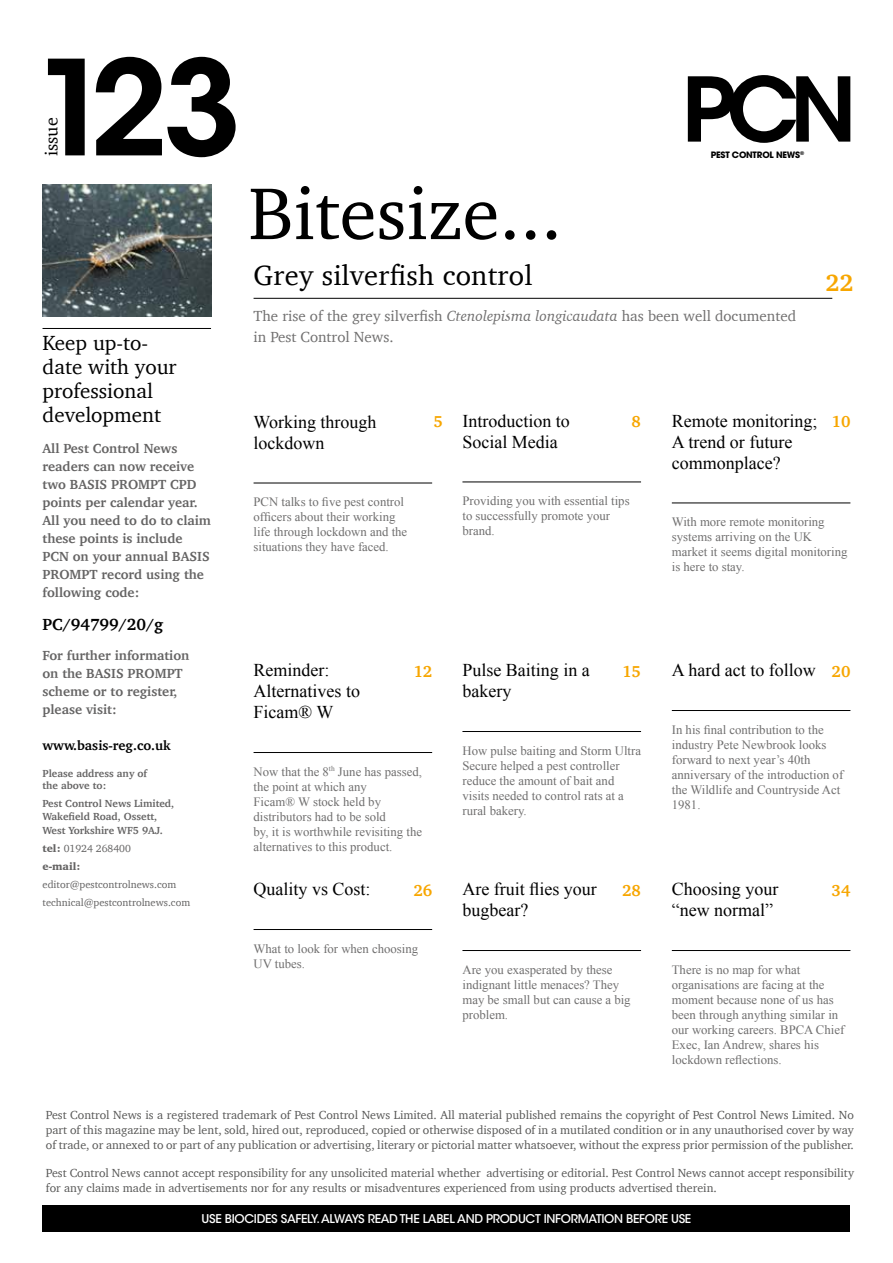
<style>
.page{position:relative;width:893px;height:1263px;background:#fff}
.page>*{position:absolute;margin:0;border:0;box-sizing:border-box;transform-origin:0 0}
.t1{font:600 130.8px "ITC Avant Garde Std";color:#000}
.t2{font:600 88.2px "ITC Avant Garde Std";color:#000}
.t3{font:75px "Charter";color:#000}
.t4{font:28.5px "Charter";letter-spacing:.01em;color:#000}
.t5{font:700 24px "Charter";color:#f7a600}
.t6{font:21px/24px "Charter";color:#000}
.t7{font:18px/21px "Times New Roman";color:#000}
.t8{font:18px "Charter";color:#000}
.t9{font:700 16.5px "Charter";color:#000}
.t10{font:700 16.2px "Charter";color:#f7a600}
.t11{font:15px/21px "Charter";color:#706f6f}
.t12{font:700 13.5px/18px "Charter";color:#646363}
.t13{font:700 13.5px "Charter";color:#000}
.t14{font:12.75px/15px "Times New Roman";color:#706f6f}
.t15{font:12px/15px "Charter";color:#575756;text-align:justify}
.t16{font:500 12px "ITC Avant Garde Std";letter-spacing:-.025em;color:#fff}
.t17{font:700 10.5px/13.5px "Charter";color:#646363}
.t18{font:10.5px/18px "Charter";color:#646363}
.t19{font:900 10.5px/18px "Charter";color:#646363}
.t20{font:700 8.7px "ITC Avant Garde Pro";letter-spacing:-.025em;color:#000}
.s1{font-weight:400}
.s2{font-style:italic}
</style>
<div class="page">
<img style="left:43px;top:185px;width:168px;height:132px">
<div style="left:43px;top:1205px;width:807px;height:27px;background:#000"></div>
<hr style="left:43px;top:328px;width:168px;height:1px;background:#000">
<hr style="left:254px;top:483px;width:178px;height:1px;background:#000">
<hr style="left:254px;top:929px;width:178px;height:1px;background:#000">
<hr style="left:462px;top:482px;width:179px;height:1px;background:#000">
<hr style="left:462px;top:731px;width:179px;height:1px;background:#000">
<hr style="left:462px;top:950px;width:179px;height:1px;background:#000">
<hr style="left:672px;top:503px;width:178px;height:1px;background:#000">
<hr style="left:672px;top:710px;width:178px;height:1px;background:#000">
<hr style="left:254px;top:752px;width:178px;height:1px;background:#000">
<hr style="left:672px;top:950px;width:178px;height:1px;background:#000">
<hr style="left:254px;top:298px;width:578px;height:1px;background:#000">
<h1 class="t1" style="left:34px;top:25px;width:209px">123</h1>
<h3 class="t8" style="left:36px;top:156px;width:40px;rotate:-90deg">issue</h3>
<h3 class="t6" style="left:43px;top:330px;width:136px">Keep up-to&shy;date with your professional development</h3>
<p class="t12" style="left:43px;top:439px;width:170px">All Pest Control News readers can now receive two BASIS PROMPT CPD points per calendar year.<br>All you need to do to claim these points is include<br>PCN on your annual BASIS<br>PROMPT record using the following code:</p>
<p class="t9" style="left:43px;top:610px;width:122px">PC/94799/20/g</p>
<p class="t12" style="left:43px;top:646px;width:148px">For further information on the BASIS PROMPT scheme or to register, please visit:</p>
<p class="t13" style="left:43px;top:734px;width:130px">www.basis-reg.co.uk</p>
<p class="t17" style="left:43px;top:767px;width:106px;line-height:12px">Please address any of the above to:</p>
<p class="t17" style="left:43px;top:796px;width:133px">Pest Control News Limited,<br>Wakefield Road, Ossett,<br>West Yorkshire WF5 9AJ.</p>
<p class="t19" style="left:43px;top:839px;width:90px">tel: <span class="s1">01924 268400 </span>e-mail:</p>
<p class="t18" style="left:43px;top:875px;width:149px">editor@pestcontrolnews.com technical@pestcontrolnews.com</p>
<h3 class="t3" style="left:248px;top:149px;width:315px">Bitesize...</h3>
<h2 class="t2" style="left:682px;top:54px;width:176px">PCN</h2>
<p class="t20" style="left:711px;top:149px;width:95px">PEST CONTROL NEWS<sup>®</sup></p>
<h3 class="t4" style="left:254px;top:251px;width:280px">Grey silverfish control</h3>
<p class="t11" style="left:254px;top:305px;width:544px">The rise of the grey silverfish <span class="s2">Ctenolepisma longicaudata</span> has been well documented in Pest Control News.</p>
<h3 class="t5" style="left:825px;top:262px;width:29px">22</h3>
<h3 class="t7" style="left:254px;top:411px;width:125px">Working through lockdown</h3>
<p class="t10" style="left:433px;top:407px;width:11px">5</p>
<h3 class="t7" style="left:462px;top:410px;width:109px">Introduction to<br>Social Media</h3>
<p class="t10" style="left:632px;top:407px;width:11px">8</p>
<h3 class="t7" style="left:672px;top:410px;width:147px">Remote monitoring;<br>A trend or future commonplace?</h3>
<p class="t10" style="left:832px;top:407px;width:20px">10</p>
<p class="t14" style="left:254px;top:494px;width:155px">PCN talks to five pest control officers about their working life through lockdown and the situations they have faced.</p>
<p class="t14" style="left:462px;top:493px;width:169px">Providing you with essential tips to successfully promote your brand.</p>
<p class="t14" style="left:672px;top:514px;width:177px">With more remote monitoring systems arriving on the UK market it seems digital monitoring is here to stay.</p>
<h3 class="t7" style="left:254px;top:660px;width:108px">Reminder:<br>Alternatives to<br>Ficam® W</h3>
<p class="t10" style="left:413px;top:657px;width:20px">12</p>
<p class="t14" style="left:254px;top:764px;width:170px">Now that the 8<sup>th</sup> June has passed, the point at which any<br>Ficam® W stock held by distributors had to be sold<br>by, it is worthwhile revisiting the alternatives to this product.</p>
<h3 class="t7" style="left:254px;top:879px;width:119px">Quality vs Cost:</h3>
<p class="t10" style="left:413px;top:876px;width:20px">26</p>
<p class="t14" style="left:254px;top:941px;width:166px">What to look for when choosing<br>UV tubes.</p>
<h3 class="t7" style="left:462px;top:660px;width:129px">Pulse Baiting in a bakery</h3>
<p class="t10" style="left:622px;top:657px;width:20px">15</p>
<p class="t14" style="left:462px;top:743px;width:180px">How pulse baiting and Storm Ultra<br>Secure helped a pest controller reduce the amount of bait and visits needed to control rats at a rural bakery.</p>
<h3 class="t7" style="left:462px;top:879px;width:136px">Are fruit flies your bugbear?</h3>
<p class="t10" style="left:622px;top:876px;width:20px">28</p>
<p class="t14" style="left:462px;top:962px;width:170px">Are you exasperated by these indignant little menaces? They may be small but can cause a big problem.</p>
<h3 class="t7" style="left:672px;top:660px;width:145px">A hard act to follow</h3>
<p class="t10" style="left:832px;top:657px;width:20px">20</p>
<p class="t14" style="left:672px;top:722px;width:173px">In his final contribution to the industry Pete Newbrook looks forward to next year’s 40th anniversary of the introduction of the Wildlife and Countryside Act<br>1981.</p>
<h3 class="t7" style="left:672px;top:879px;width:108px">Choosing your “new normal”</h3>
<p class="t10" style="left:832px;top:876px;width:20px">34</p>
<p class="t14" style="left:672px;top:962px;width:174px">There is no map for what organisations are facing at the moment because none of us has been through anything similar in our working careers. BPCA Chief<br>Exec, Ian Andrew, shares his lockdown reflections.</p>
<p class="t15" style="left:46px;top:1107px;width:809px">Pest Control News is a registered trademark of Pest Control News Limited. All material published remains the copyright of Pest Control News Limited. No part of this magazine may be lent, sold, hired out, reproduced, copied or otherwise disposed of in a mutilated condition or in any unauthorised cover by way of trade, or annexed to or part of any publication or advertising, literary or pictorial matter whatsoever, without the express prior permission of the publisher.</p>
<p class="t15" style="left:46px;top:1165px;width:809px">Pest Control News cannot accept responsibility for any unsolicited material whether advertising or editorial. Pest Control News cannot accept responsibility for any claims made in advertisements nor for any results or misadventures experienced from using products advertised therein.</p>
<p class="t16" style="left:202px;top:1211px;width:491px">USE BIOCIDES SAFELY. ALWAYS READ THE LABEL AND PRODUCT INFORMATION BEFORE USE</p>
</div>
